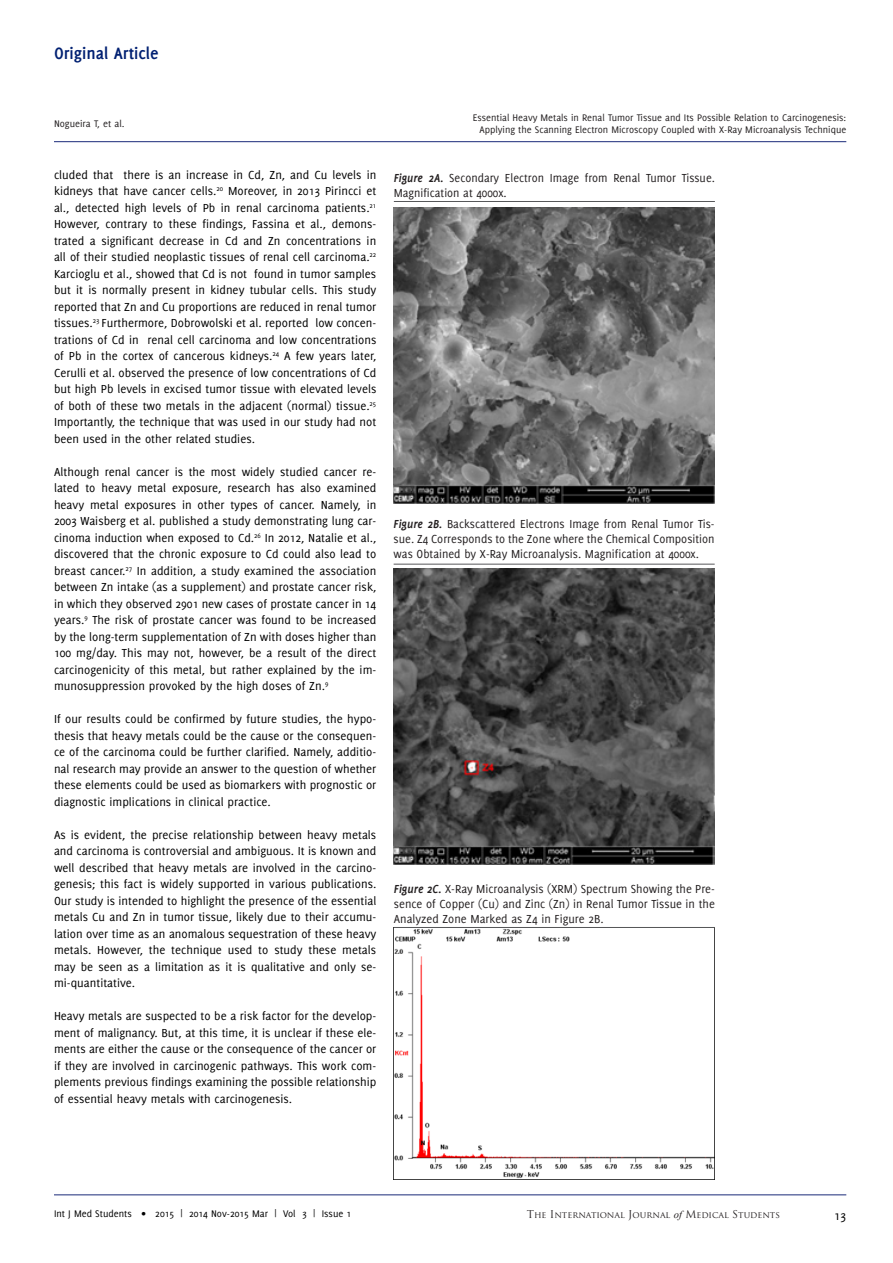
<style>
.page{position:relative;width:893px;height:1263px;background:#fff}
.page>*{position:absolute;margin:0;border:0;box-sizing:border-box;transform-origin:0 0}
.t1{font:700 18px "Delicious";color:#002072}
.t2{font:13.5px "Delicious";color:#000}
.Referencias{font:12.75px/16.5px "Delicious";color:#000;text-align:justify}
.Texto{font:12.75px/15px "Delicious";color:#231f20;text-align:justify}
.Texto-2{font:12.75px/15px "Delicious";color:#231f20;scale:.96 1}
.Texto-3{font:10.5px/12px "Delicious";color:#231f20;text-align:right}
.t3{font:10.5px "Delicious";color:#000}
.t4{font:9px "Trajan Pro";color:#231f20}
.s1{font-weight:700;font-style:italic}
.s2{font-size:10.5px}
.s3{font-family:"Times New Roman";font-style:italic;font-size:10.5px}
</style>
<div class="page">
<hr style="left:54px;top:141px;width:792px;height:1px;background:#1a2a79">
<hr style="left:54px;top:1194px;width:792px;height:1px;background:#1a2a79">
<img style="left:394px;top:207px;width:321px;height:297px">
<img style="left:394px;top:569px;width:321px;height:296px">
<img style="left:394px;top:928px;width:321px;height:251px">
<hr style="left:394px;top:201px;width:321px;height:1px;background:#57585a">
<hr style="left:394px;top:564px;width:321px;height:1px;background:#57585a">
<hr style="left:394px;top:927px;width:321px;height:1px;background:#57585a">
<h1 class="t1" style="left:54px;top:43px;width:106px">Original Article</h1>
<p class="Texto-3" style="left:54px;top:117px;width:72px">Nogueira T, et al.</p>
<p class="Referencias" style="left:54px;top:166px;width:324px">cluded that there is an increase in Cd, Zn, and Cu levels in kidneys that have cancer cells.<sup>20</sup> Moreover, in 2013 Pirincci et al., detected high levels of Pb in renal carcinoma patients.<sup>21<br></sup>However, contrary to these findings, Fassina et al., demons&shy;trated a significant decrease in Cd and Zn concentrations in all of their studied neoplastic tissues of renal cell carcinoma.<sup>22<br></sup>Karcioglu et al., showed that Cd is not found in tumor samples but it is normally present in kidney tubular cells. This study reported that Zn and Cu proportions are reduced in renal tumor tissues.<sup>23</sup> Furthermore, Dobrowolski et al. reported low concen&shy;trations of Cd in renal cell carcinoma and low concentrations of Pb in the cortex of cancerous kidneys.<sup>24</sup> A few years later, Cerulli et al. observed the presence of low concentrations of Cd but high Pb levels in excised tumor tissue with elevated levels of both of these two metals in the adjacent (normal) tissue.<sup>25<br></sup>Importantly, the technique that was used in our study had not been used in the other related studies.</p>
<p class="Referencias" style="left:54px;top:463px;width:324px">Although renal cancer is the most widely studied cancer re&shy;lated to heavy metal exposure, research has also examined heavy metal exposures in other types of cancer. Namely, in 2003 Waisberg et al. published a study demonstrating lung car&shy;cinoma induction when exposed to Cd.<sup>26</sup> In 2012, Natalie et al., discovered that the chronic exposure to Cd could also lead to breast cancer.<sup>27</sup> In addition, a study examined the association between Zn intake (as a supplement) and prostate cancer risk, in which they observed 2901 new cases of prostate cancer in 14 years.<sup>9</sup> The risk of prostate cancer was found to be increased by the long-term supplementation of Zn with doses higher than 100 mg/day. This may not, however, be a result of the direct carcinogenicity of this metal, but rather explained by the im&shy;munosuppression provoked by the high doses of Zn.<sup>9</sup></p>
<p class="Referencias" style="left:54px;top:711px;width:324px">If our results could be confirmed by future studies, the hypo&shy;thesis that heavy metals could be the cause or the consequen&shy;ce of the carcinoma could be further clarified. Namely, additio&shy;nal research may provide an answer to the question of whether these elements could be used as biomarkers with prognostic or diagnostic implications in clinical practice.</p>
<p class="Referencias" style="left:54px;top:826px;width:324px">As is evident, the precise relationship between heavy metals and carcinoma is controversial and ambiguous. It is known and well described that heavy metals are involved in the carcino&shy;genesis; this fact is widely supported in various publications.<br>Our study is intended to highlight the presence of the essential metals Cu and Zn in tumor tissue, likely due to their accumu&shy;lation over time as an anomalous sequestration of these heavy metals. However, the technique used to study these metals may be seen as a limitation as it is qualitative and only se&shy;mi-quantitative.</p>
<p class="Referencias" style="left:54px;top:1008px;width:324px">Heavy metals are suspected to be a risk factor for the develop&shy;ment of malignancy. But, at this time, it is unclear if these ele&shy;ments are either the cause or the consequence of the cancer or if they are involved in carcinogenic pathways. This work com&shy;plements previous findings examining the possible relationship of essential heavy metals with carcinogenesis.</p>
<p class="Texto-3" style="left:473px;top:111px;width:375px">Essential Heavy Metals in Renal Tumor Tissue and Its Possible Relation to Carcinogenesis:<br>Applying the Scanning Electron Microscopy Coupled with X-Ray Microanalysis Technique</p>
<p class="Texto-2" style="left:394px;top:170px;width:336px"><span class="s1">Figure 2A.</span> Secondary Electron Image from Renal Tumor Tissue.<br>Magnification at 4000x.</p>
<p class="Texto" style="left:394px;top:516px;width:323px"><span class="s1">Figure 2B.</span> Backscattered Electrons Image from Renal Tumor Tis&shy;sue. Z4 Corresponds to the Zone where the Chemical Composition was Obtained by X-Ray Microanalysis. Magnification at 4000x.</p>
<p class="Texto" style="left:394px;top:881px;width:323px"><span class="s1">Figure 2C.</span> X-Ray Microanalysis (XRM) Spectrum Showing the Pre&shy;sence of Copper (Cu) and Zinc (Zn) in Renal Tumor Tissue in the Analyzed Zone Marked as Z4 in Figure 2B.</p>
<p class="t3" style="left:54px;top:1208px;width:299px">Int J Med Students • 2015 | 2014 Nov-2015 Mar | Vol 3 | Issue 1</p>
<p class="t4" style="left:527px;top:1209px;width:255px"><span class="s2">T</span>he <span class="s2">I</span>nternational <span class="s2">J</span>ournal <span class="s3">of</span> <span class="s2">M</span>edical <span class="s2">S</span>tudents</p>
<p class="t2" style="left:834px;top:1207px;width:14px">13</p>
</div>
